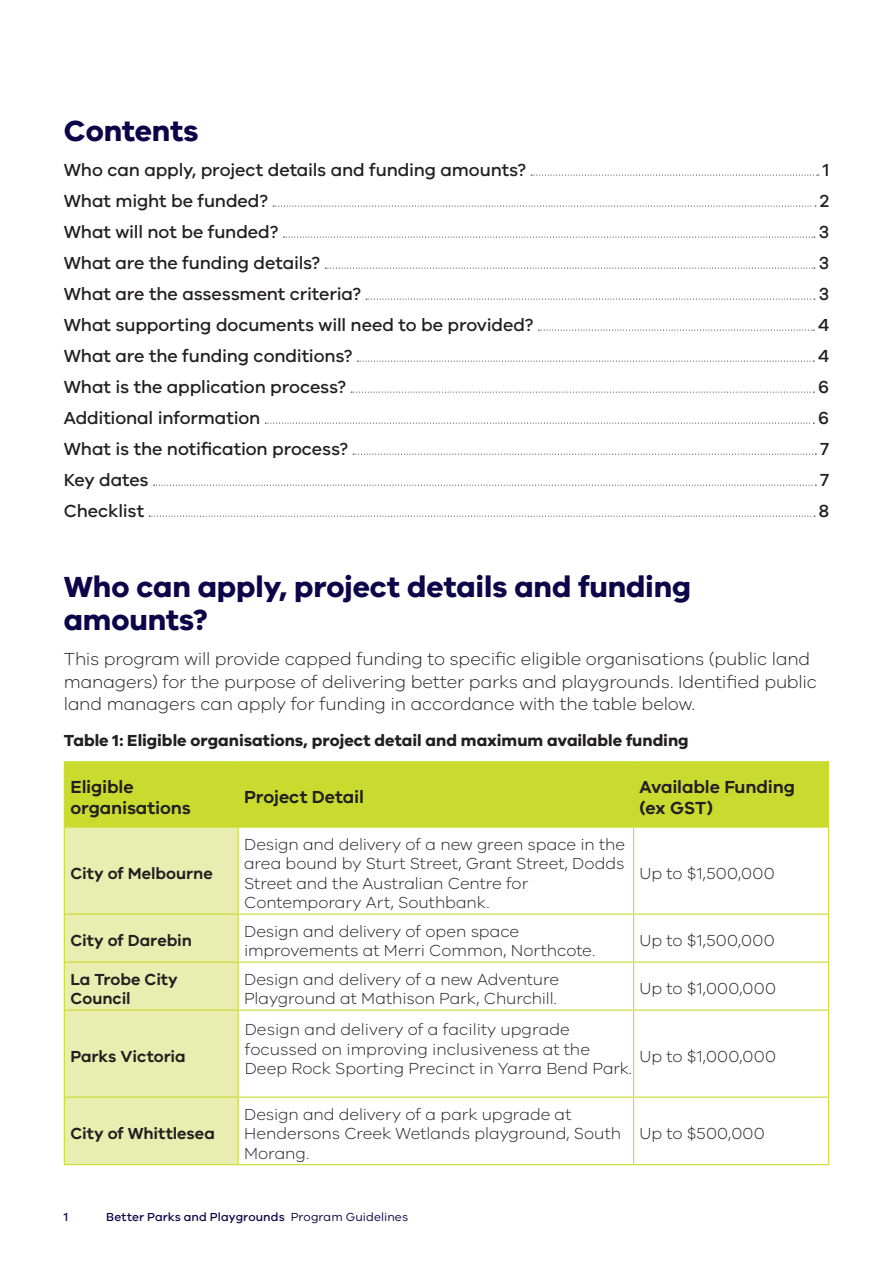
<style>
.page{position:relative;width:893px;height:1263px;background:#fff}
.page>*{position:absolute;margin:0;border:0;box-sizing:border-box;transform-origin:0 0}
.t1{font:700 30px/33px "VIC";letter-spacing:-.005em;color:#0d0449}
.t2{font:500 18px "VIC";letter-spacing:-.005em;color:#231f20}
.t3{font:300 18px/22.5px "VIC";letter-spacing:-.01em;color:#231f20}
.t4{font:600 18px/21px "VIC";letter-spacing:-.01em;color:#231f20}
.t5{font:300 16.5px/19.5px "VIC";color:#231f20}
.t6{font:600 16.5px/19.5px "VIC";letter-spacing:-.005em;color:#231f20}
.t7{font:700 16.5px "VIC";color:#231f20}
.t8{font:500 12px "VIC";letter-spacing:.005em;color:#0d0449}
.s1{font-weight:400}
</style>
<div class="page">
<svg style="left:531px;top:175px;width:288px;height:1px"></svg>
<svg style="left:273px;top:206px;width:543px;height:1px"></svg>
<svg style="left:283px;top:237px;width:532px;height:1px"></svg>
<svg style="left:325px;top:268px;width:490px;height:1px"></svg>
<svg style="left:366px;top:299px;width:449px;height:1px"></svg>
<svg style="left:539px;top:330px;width:275px;height:1px"></svg>
<svg style="left:357px;top:361px;width:457px;height:1px"></svg>
<svg style="left:351px;top:392px;width:463px;height:1px"></svg>
<svg style="left:265px;top:423px;width:549px;height:1px"></svg>
<svg style="left:353px;top:454px;width:463px;height:1px"></svg>
<svg style="left:154px;top:485px;width:662px;height:1px"></svg>
<svg style="left:149px;top:516px;width:666px;height:1px"></svg>
<div style="left:65px;top:762px;width:763px;height:64px;background:#cadb2f"></div>
<div style="left:65px;top:828px;width:173px;height:336px;background:#e7eeaf"></div>
<hr style="left:64px;top:828px;width:1px;height:85px;background:#cadb2f">
<hr style="left:238px;top:828px;width:1px;height:85px;background:#cadb2f">
<hr style="left:633px;top:828px;width:1px;height:85px;background:#cadb2f">
<hr style="left:828px;top:828px;width:1px;height:85px;background:#cadb2f">
<hr style="left:64px;top:913px;width:174px;height:2px;background:#cadb2f">
<hr style="left:64px;top:915px;width:1px;height:46px;background:#cadb2f">
<hr style="left:238px;top:913px;width:396px;height:2px;background:#cadb2f">
<hr style="left:238px;top:915px;width:1px;height:46px;background:#cadb2f">
<hr style="left:634px;top:913px;width:195px;height:2px;background:#cadb2f">
<hr style="left:633px;top:915px;width:1px;height:46px;background:#cadb2f">
<hr style="left:828px;top:915px;width:1px;height:46px;background:#cadb2f">
<hr style="left:64px;top:961px;width:174px;height:2px;background:#cadb2f">
<hr style="left:64px;top:963px;width:1px;height:46px;background:#cadb2f">
<hr style="left:238px;top:961px;width:396px;height:2px;background:#cadb2f">
<hr style="left:238px;top:963px;width:1px;height:46px;background:#cadb2f">
<hr style="left:634px;top:961px;width:195px;height:2px;background:#cadb2f">
<hr style="left:633px;top:963px;width:1px;height:46px;background:#cadb2f">
<hr style="left:828px;top:963px;width:1px;height:46px;background:#cadb2f">
<hr style="left:64px;top:1009px;width:174px;height:2px;background:#cadb2f">
<hr style="left:64px;top:1011px;width:1px;height:85px;background:#cadb2f">
<hr style="left:238px;top:1009px;width:396px;height:2px;background:#cadb2f">
<hr style="left:238px;top:1011px;width:1px;height:85px;background:#cadb2f">
<hr style="left:634px;top:1009px;width:195px;height:2px;background:#cadb2f">
<hr style="left:633px;top:1011px;width:1px;height:85px;background:#cadb2f">
<hr style="left:828px;top:1011px;width:1px;height:85px;background:#cadb2f">
<hr style="left:64px;top:1096px;width:174px;height:2px;background:#cadb2f">
<hr style="left:64px;top:1098px;width:1px;height:66px;background:#cadb2f">
<hr style="left:238px;top:1096px;width:396px;height:2px;background:#cadb2f">
<hr style="left:238px;top:1098px;width:1px;height:66px;background:#cadb2f">
<hr style="left:634px;top:1096px;width:195px;height:2px;background:#cadb2f">
<hr style="left:633px;top:1098px;width:1px;height:66px;background:#cadb2f">
<hr style="left:828px;top:1098px;width:1px;height:66px;background:#cadb2f">
<hr style="left:64px;top:1164px;width:174px;height:1px;background:#cadb2f">
<hr style="left:238px;top:1164px;width:396px;height:1px;background:#cadb2f">
<hr style="left:634px;top:1164px;width:195px;height:1px;background:#cadb2f">
<hr style="left:64px;top:761px;width:174px;height:1px;background:#cadb2f">
<hr style="left:64px;top:762px;width:1px;height:64px;background:#cadb2f">
<hr style="left:238px;top:761px;width:396px;height:1px;background:#cadb2f">
<hr style="left:238px;top:762px;width:1px;height:64px;background:#cadb2f">
<hr style="left:634px;top:761px;width:195px;height:1px;background:#cadb2f">
<hr style="left:633px;top:762px;width:1px;height:64px;background:#cadb2f">
<hr style="left:828px;top:762px;width:1px;height:64px;background:#cadb2f">
<hr style="left:64px;top:826px;width:174px;height:2px;background:#cadb2f">
<hr style="left:238px;top:826px;width:396px;height:2px;background:#cadb2f">
<hr style="left:634px;top:826px;width:195px;height:2px;background:#cadb2f">
<h1 class="t1" style="left:64px;top:113px;width:136px">Contents</h1>
<p class="t2" style="left:64px;top:159px;width:464px">Who can apply, project details and funding amounts?</p>
<p class="t2" style="left:823px;top:159px;width:8px">1</p>
<p class="t2" style="left:64px;top:190px;width:206px">What might be funded?</p>
<p class="t2" style="left:820px;top:190px;width:11px">2</p>
<p class="t2" style="left:64px;top:221px;width:216px">What will not be funded?</p>
<p class="t2" style="left:819px;top:221px;width:12px">3</p>
<p class="t2" style="left:64px;top:252px;width:258px">What are the funding details?</p>
<p class="t2" style="left:819px;top:252px;width:12px">3</p>
<p class="t2" style="left:64px;top:283px;width:299px">What are the assessment criteria?</p>
<p class="t2" style="left:819px;top:283px;width:12px">3</p>
<p class="t2" style="left:64px;top:314px;width:471px">What supporting documents will need to be provided?</p>
<p class="t2" style="left:818px;top:314px;width:13px">4</p>
<p class="t2" style="left:64px;top:345px;width:290px">What are the funding conditions?</p>
<p class="t2" style="left:818px;top:345px;width:13px">4</p>
<p class="t2" style="left:64px;top:376px;width:284px">What is the application process?</p>
<p class="t2" style="left:818px;top:376px;width:12px">6</p>
<p class="t2" style="left:64px;top:407px;width:198px">Additional information</p>
<p class="t2" style="left:818px;top:407px;width:12px">6</p>
<p class="t2" style="left:64px;top:438px;width:286px">What is the notification process?</p>
<p class="t2" style="left:820px;top:438px;width:10px">7</p>
<p class="t2" style="left:64px;top:469px;width:86px">Key dates</p>
<p class="t2" style="left:820px;top:469px;width:10px">7</p>
<p class="t2" style="left:64px;top:500px;width:82px">Checklist</p>
<p class="t2" style="left:819px;top:500px;width:12px">8</p>
<h1 class="t1" style="left:64px;top:569px;width:629px">Who can apply, project details and funding amounts?</h1>
<p class="t3" style="left:64px;top:647px;width:755px">This program will provide capped funding to specific eligible organisations (public land managers) for the purpose of delivering better parks and playgrounds. Identified public land managers can apply for funding in accordance with the table below.</p>
<p class="t7" style="left:64px;top:730px;width:626px">Table 1: Eligible organisations, project detail and maximum available funding</p>
<p class="t4" style="left:70px;top:776px;width:122px">Eligible organisations</p>
<p class="t4" style="left:244px;top:786px;width:121px">Project Detail</p>
<p class="t4" style="left:640px;top:776px;width:157px">Available Funding (ex GST)</p>
<p class="t6" style="left:70px;top:863px;width:144px">City of Melbourne</p>
<p class="t5" style="left:244px;top:834px;width:383px">Design and delivery of a new green space in the area bound by Sturt Street, Grant Street, Dodds Street and the Australian Centre for Contemporary Art, Southbank.</p>
<p class="t5" style="left:640px;top:863px;width:137px">Up to $1,500,000</p>
<p class="t6" style="left:70px;top:930px;width:123px">City of Darebin</p>
<p class="t5" style="left:244px;top:921px;width:352px">Design and delivery of open space improvements at Merri Common, Northcote.</p>
<p class="t5" style="left:640px;top:930px;width:137px">Up to $1,500,000</p>
<p class="t6" style="left:70px;top:969px;width:109px">La Trobe City<br>Council</p>
<p class="t5" style="left:244px;top:969px;width:316px">Design and delivery of a new Adventure<br>Playground at Mathison Park, Churchill.</p>
<p class="t5" style="left:640px;top:978px;width:138px">Up to $1,000,000</p>
<p class="t6" style="left:70px;top:1046px;width:117px">Parks Victoria</p>
<p class="t6" style="left:70px;top:1123px;width:146px">City of Whittlesea</p>
<p class="t5" style="left:245px;top:1019px;width:389px">Design and delivery of a facility upgrade focussed on improving inclusiveness at the<br>Deep Rock Sporting Precinct in Yarra Bend Park.</p>
<p class="t5" style="left:640px;top:1046px;width:138px">Up to $1,000,000</p>
<p class="t5" style="left:244px;top:1104px;width:379px">Design and delivery of a park upgrade at<br>Hendersons Creek Wetlands playground, South<br>Morang.</p>
<p class="t5" style="left:640px;top:1123px;width:127px">Up to $500,000</p>
<p class="t8" style="left:64px;top:1210px;width:6px">1</p>
<p class="t8" style="left:106px;top:1210px;width:303px">Better Parks and Playgrounds <span class="s1">Program Guidelines</span></p>
</div>
